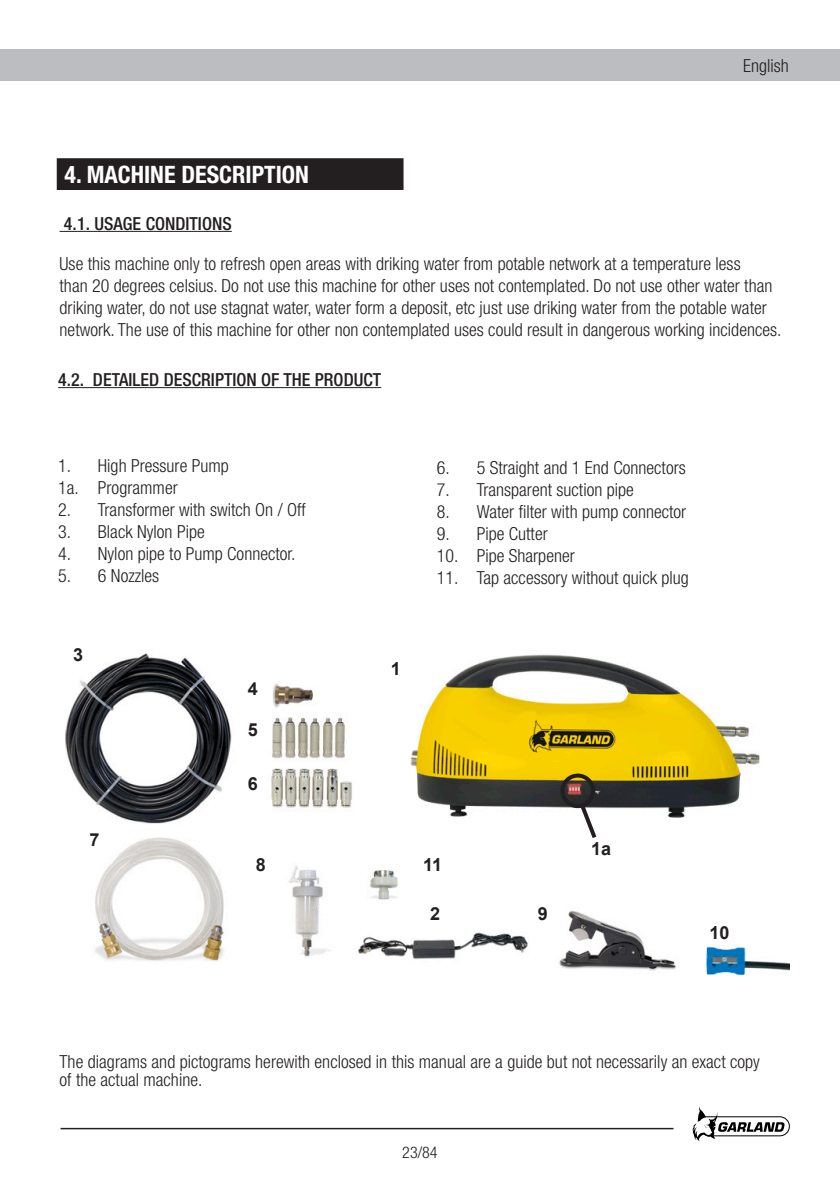
<style>
.page{position:relative;width:840px;height:1191px;background:#fff}
.page>*{position:absolute;margin:0;border:0;box-sizing:border-box;transform-origin:0 0}
.t1{font:700 condensed 24px "Helvetica Neue";color:#fff}
.t2{font:300 condensed 18px/22px "Helvetica Neue";color:#231f20}
.t3{font:500 condensed 18px "Helvetica Neue";color:#231f20}
.t4{font:700 18px "Arial";color:#231f20}
.t5{font:300 condensed 16px "Helvetica Neue";color:#231f20}
</style>
<div class="page">
<div style="left:0;top:50px;width:839px;height:31px;background:#bcbdc0"></div>
<svg style="left:692px;top:1107px;width:97px;height:34px"></svg>
<hr style="left:60px;top:1127px;width:613px;height:2px;background:#231f20">
<hr style="left:60px;top:231px;width:172px;height:1px;background:#231f20">
<div style="left:58px;top:159px;width:344px;height:30px;background:#231f20"></div>
<div style="left:57px;top:158px;width:346px;height:32px;border:2px solid #231f20"></div>
<hr style="left:58px;top:387px;width:323px;height:1px;background:#231f20">
<img style="left:65px;top:653px;width:724px;height:323px">
<div style="left:383px;top:662px;width:25px;height:18px;background:#fff"></div>
<div style="left:65px;top:647px;width:26px;height:19px;background:#fff"></div>
<div style="left:240px;top:682px;width:25px;height:18px;background:#fff"></div>
<div style="left:240px;top:723px;width:25px;height:19px;background:#fff"></div>
<div style="left:240px;top:776px;width:25px;height:19px;background:#fff"></div>
<div style="left:248px;top:858px;width:25px;height:18px;background:#fff"></div>
<div style="left:530px;top:907px;width:25px;height:18px;background:#fff"></div>
<div style="left:706px;top:925px;width:25px;height:19px;background:#fff"></div>
<div style="left:82px;top:833px;width:25px;height:19px;background:#fff"></div>
<div style="left:588px;top:842px;width:25px;height:18px;background:#fff"></div>
<svg style="left:577px;top:801px;width:22px;height:41px"></svg>
<div style="left:560px;top:773px;width:34px;height:35px;border:4px solid #231f20;border-radius:50%"></div>
<div style="left:422px;top:907px;width:25px;height:18px;background:#fff"></div>
<div style="left:420px;top:858px;width:25px;height:18px;background:#fff"></div>
<h1 class="t1" style="left:64px;top:160px;width:246px">4. MACHINE DESCRIPTION</h1>
<p class="t2" style="left:742px;top:55px;width:47px">English</p>
<p class="t3" style="left:64px;top:212px;width:169px">4.1. USAGE CONDITIONS</p>
<p class="t2" style="left:60px;top:252px;width:723px">Use this machine only to refresh open areas with driking water from potable network at a temperature less<br>than 20 degrees celsius. Do not use this machine for other uses not contemplated. Do not use other water than driking water, do not use stagnat water, water form a deposit, etc just use driking water from the potable water network. The use of this machine for other non contemplated uses could result in dangerous working incidences.</p>
<p class="t3" style="left:58px;top:369px;width:324px">4.2. DETAILED DESCRIPTION OF THE PRODUCT</p>
<p class="t2" style="left:58px;top:454px;width:172px">1. High Pressure Pump<br>1a. Programmer</p>
<p class="t2" style="left:58px;top:498px;width:249px">2. Transformer with switch On / Off</p>
<p class="t2" style="left:58px;top:520px;width:148px">3. Black Nylon Pipe</p>
<p class="t2" style="left:58px;top:542px;width:239px">4. Nylon pipe to Pump Connector.</p>
<p class="t2" style="left:58px;top:564px;width:102px">5. 6 Nozzles</p>
<p class="t4" style="left:73px;top:642px;width:12px">3</p>
<p class="t4" style="left:89px;top:828px;width:12px">7</p>
<p class="t4" style="left:248px;top:677px;width:12px">4</p>
<p class="t4" style="left:248px;top:718px;width:12px">5</p>
<p class="t4" style="left:248px;top:771px;width:12px">6</p>
<p class="t4" style="left:255px;top:853px;width:12px">8</p>
<p class="t4" style="left:390px;top:657px;width:12px">1</p>
<p class="t2" style="left:436px;top:456px;width:250px">6. 5 Straight and 1 End Connectors</p>
<p class="t2" style="left:436px;top:478px;width:198px">7. Transparent suction pipe</p>
<p class="t2" style="left:436px;top:500px;width:251px">8. Water filter with pump connector</p>
<p class="t2" style="left:436px;top:522px;width:112px">9. Pipe Cutter</p>
<p class="t2" style="left:436px;top:544px;width:139px">10. Pipe Sharpener</p>
<p class="t2" style="left:436px;top:566px;width:253px">11. Tap accessory without quick plug</p>
<p class="t4" style="left:423px;top:853px;width:21px">11</p>
<p class="t4" style="left:430px;top:901px;width:12px">2</p>
<p class="t4" style="left:537px;top:901px;width:12px">9</p>
<p class="t4" style="left:591px;top:837px;width:22px">1a</p>
<p class="t4" style="left:709px;top:920px;width:22px">10</p>
<p class="t2" style="left:60px;top:1052px;width:701px;line-height:18px">The diagrams and pictograms herewith enclosed in this manual are a guide but not necessarily an exact copy of the actual machine.</p>
<p class="t5" style="left:402px;top:1143px;width:37px">23/84</p>
</div>
